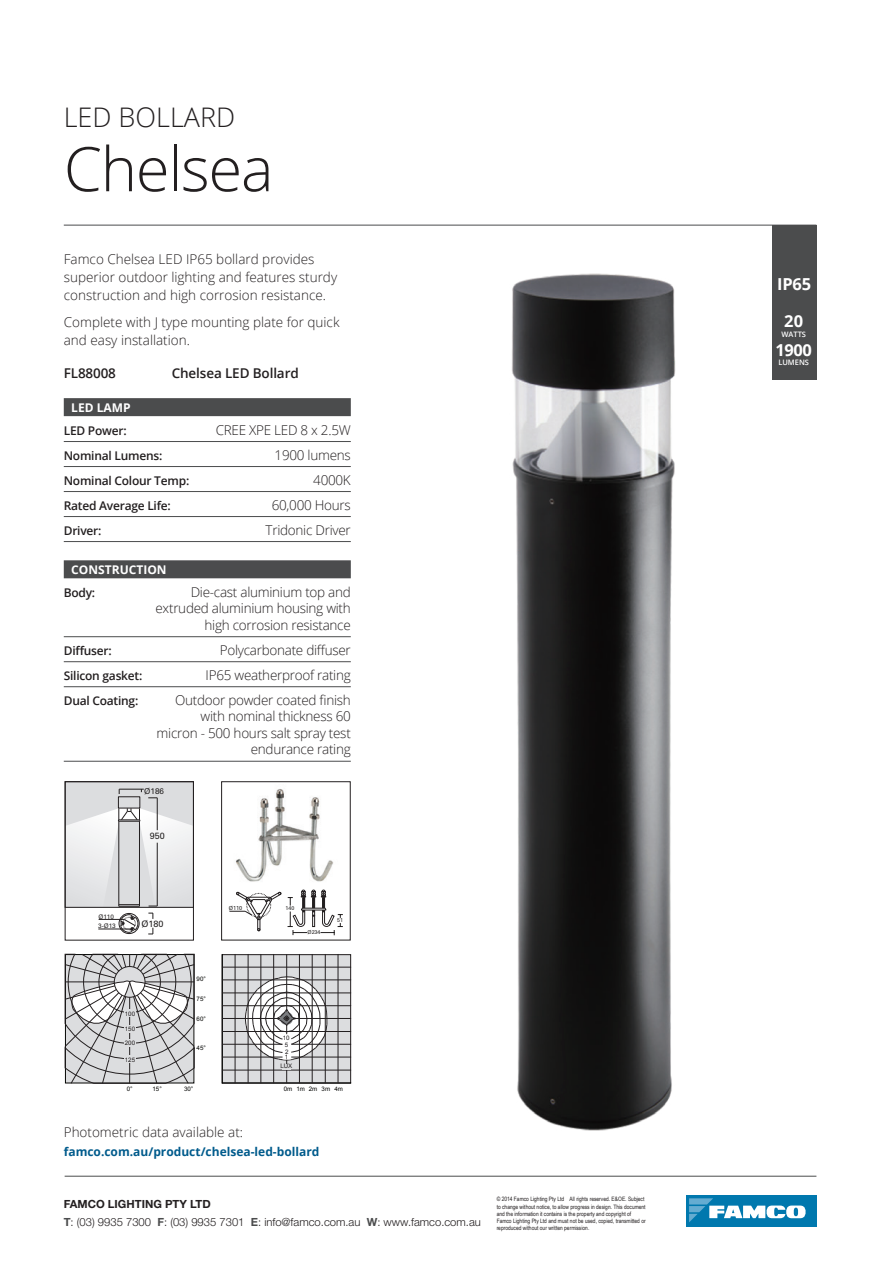
<style>
.page{position:relative;width:893px;height:1263px;background:#fff}
.page>*{position:absolute;margin:0;border:0;box-sizing:border-box;transform-origin:0 0}
.t1{font:300 61.5px "Open Sans";letter-spacing:-.02em;color:#231f20}
.t2{font:300 27px "Open Sans";color:#231f20}
.t3{font:700 16.5px "Open Sans";letter-spacing:-.02em;color:#fff}
.t4{font:300 13.5px/16.5px "Open Sans";letter-spacing:-.02em;color:#231f20;text-align:right}
.t5{font:300 13.5px/18px "Open Sans";color:#231f20}
.t6{font:600 13.5px "Open Sans";letter-spacing:-.01em;color:#231f20}
.t7{font:600 12px "Open Sans";letter-spacing:-.02em;color:#231f20}
.t8{font:700 12px "Open Sans";color:#005b8c}
.t9{font:700 12px "Open Sans";color:#fff}
.t10{font:300 11.25px/17.7px "Helvetica Neue LT";color:#231f20}
.t11{font:9px "Zurich BT";color:#211e1e}
.t12{font:8.1px "Zurich BT";color:#211e1e}
.t13{font:600 7.5px "Open Sans";color:#fff}
.t14{font:6.3px/9.3px "Zurich BT";color:#211e1e}
.t15{font:6.15px "Arial";color:#040503}
.t16{font:6.15px/6.1px "Arial";color:#231f20;text-align:center}
.t17{font:6px/7.2px "Arial Narrow";color:#231f20}
.t18{font:5.55px "Zurich BT";color:#211e1e}
.t19{font:5.25px "Zurich BT";color:#211e1e}
.s1{font-weight:700}
.s2{font-weight:700;color:#4b4c4d}
</style>
<div class="page">
<div style="left:772px;top:225px;width:44px;height:154px;background:#4b4c4d"></div>
<hr style="left:64px;top:225px;width:752px;height:1px;background:#4b4c4d">
<div style="left:686px;top:1195px;width:130px;height:31px;background:#0078ae"></div>
<svg style="left:689px;top:1198px;width:117px;height:24px"></svg>
<hr style="left:65px;top:1176px;width:751px;height:1px;background:#4b4c4d">
<div style="left:64px;top:398px;width:287px;height:18px;background:#4b4c4d"></div>
<hr style="left:64px;top:441px;width:287px;height:1px;background:#4b4c4d">
<hr style="left:64px;top:466px;width:287px;height:1px;background:#4b4c4d">
<hr style="left:64px;top:491px;width:287px;height:1px;background:#4b4c4d">
<hr style="left:64px;top:516px;width:287px;height:1px;background:#4b4c4d">
<hr style="left:64px;top:541px;width:287px;height:1px;background:#4b4c4d">
<div style="left:64px;top:560px;width:287px;height:18px;background:#4b4c4d"></div>
<hr style="left:64px;top:636px;width:287px;height:1px;background:#4b4c4d">
<hr style="left:64px;top:661px;width:287px;height:1px;background:#4b4c4d">
<hr style="left:64px;top:686px;width:287px;height:1px;background:#4b4c4d">
<hr style="left:64px;top:761px;width:287px;height:1px;background:#4b4c4d">
<svg style="left:65px;top:954px;width:130px;height:130px;background:#bdbdbe"></svg>
<div style="left:114px;top:966px;width:31px;height:31px;border:1px solid #231f20;border-radius:50%"></div>
<div style="left:124px;top:1025px;width:12px;height:7px;background:#dcdddf"></div>
<div style="left:124px;top:1039px;width:12px;height:8px;background:#dcdddf"></div>
<div style="left:124px;top:1056px;width:12px;height:7px;background:#dcdddf"></div>
<div style="left:124px;top:1010px;width:12px;height:7px;background:#dcdddf"></div>
<img style="left:512px;top:273px;width:164px;height:858px">
<div style="left:65px;top:782px;width:128px;height:125px;background:#dcdddf"></div>
<div style="left:118px;top:796px;width:22px;height:12px;border:1px solid #231f20"></div>
<div style="left:65px;top:781px;width:129px;height:159px;border:1px solid #231f20"></div>
<div style="left:119px;top:913px;width:20px;height:21px;border:1px solid #231f20;border-radius:50%"></div>
<svg style="left:148px;top:928px;width:6px;height:7px"></svg>
<svg style="left:148px;top:913px;width:6px;height:6px"></svg>
<svg style="left:99px;top:914px;width:39px;height:19px"></svg>
<hr style="left:98px;top:929px;width:34px;height:1px;background:#231f20">
<hr style="left:157px;top:798px;width:1px;height:32px;background:#211e1e">
<svg style="left:65px;top:808px;width:128px;height:99px"></svg>
<svg style="left:119px;top:789px;width:38px;height:9px"></svg>
<img style="left:235px;top:789px;width:98px;height:101px">
<div style="left:221px;top:781px;width:130px;height:159px;border:1px solid #231f20"></div>
<svg style="left:288px;top:890px;width:55px;height:45px"></svg>
<svg style="left:229px;top:892px;width:53px;height:39px"></svg>
<div style="left:222px;top:955px;width:129px;height:128px;background:#dcdddf"></div>
<div style="left:222px;top:954px;width:129px;height:130px;border:1px solid #231f20"></div>
<hr style="left:222px;top:1082px;width:129px;height:1px;background:#040503">
<hr style="left:222px;top:954px;width:1px;height:129px;background:#040503">
<hr style="left:222px;top:1018px;width:129px;height:1px;background:#231f20">
<hr style="left:286px;top:955px;width:1px;height:128px;background:#231f20">
<hr style="left:222px;top:1070px;width:129px;height:1px;background:#231f20">
<hr style="left:222px;top:1057px;width:129px;height:1px;background:#231f20">
<hr style="left:222px;top:1044px;width:129px;height:1px;background:#231f20">
<hr style="left:222px;top:1031px;width:129px;height:1px;background:#231f20">
<hr style="left:222px;top:1005px;width:129px;height:1px;background:#231f20">
<hr style="left:222px;top:993px;width:129px;height:1px;background:#231f20">
<hr style="left:222px;top:980px;width:129px;height:1px;background:#231f20">
<hr style="left:338px;top:954px;width:1px;height:129px;background:#231f20">
<hr style="left:222px;top:967px;width:129px;height:1px;background:#231f20">
<hr style="left:235px;top:954px;width:1px;height:129px;background:#231f20">
<hr style="left:248px;top:954px;width:1px;height:129px;background:#231f20">
<hr style="left:261px;top:954px;width:1px;height:129px;background:#231f20">
<hr style="left:273px;top:954px;width:1px;height:129px;background:#231f20">
<hr style="left:299px;top:954px;width:1px;height:129px;background:#231f20">
<hr style="left:312px;top:954px;width:1px;height:129px;background:#231f20">
<hr style="left:325px;top:954px;width:1px;height:129px;background:#231f20">
<svg style="left:245px;top:976px;width:83px;height:85px"></svg>
<div style="left:282px;top:1064px;width:9px;height:5px;background:#dcdddf"></div>
<h2 class="t2" style="left:64px;top:99px;width:168px">LED Bollard</h2>
<h1 class="t1" style="left:64px;top:127px;width:211px">Chelsea</h1>
<p class="t5" style="left:64px;top:250px;width:275px">Famco Chelsea LED IP65 bollard provides superior outdoor lighting and features sturdy construction and high corrosion resistance.</p>
<p class="t5" style="left:64px;top:312px;width:277px">Complete with J type mounting plate for quick and easy installation.</p>
<p class="t6" style="left:64px;top:364px;width:54px">FL88008</p>
<p class="t6" style="left:172px;top:364px;width:128px">Chelsea LED Bollard</p>
<p class="t9" style="left:71px;top:399px;width:61px">LED LAMP</p>
<p class="t7" style="left:64px;top:422px;width:64px">LED Power:</p>
<p class="t4" style="left:216px;top:421px;width:137px">CREE XPE LED 8 x 2.5W</p>
<p class="t7" style="left:64px;top:447px;width:100px">Nominal Lumens:</p>
<p class="t4" style="left:275px;top:446px;width:78px">1900 lumens</p>
<p class="t7" style="left:64px;top:472px;width:127px">Nominal Colour Temp:</p>
<p class="t4" style="left:313px;top:471px;width:39px">4000K</p>
<p class="t7" style="left:64px;top:497px;width:109px">Rated Average Life:</p>
<p class="t4" style="left:272px;top:496px;width:81px">60,000 Hours</p>
<p class="t7" style="left:64px;top:522px;width:39px">Driver:</p>
<p class="t4" style="left:266px;top:521px;width:87px">Tridonic Driver</p>
<p class="t9" style="left:71px;top:561px;width:97px">Construction</p>
<p class="t7" style="left:64px;top:584px;width:33px">Body:</p>
<p class="t4" style="left:155px;top:583px;width:197px">Die-cast aluminium top and extruded aluminium housing with high corrosion resistance</p>
<p class="t7" style="left:64px;top:642px;width:50px">Diffuser:</p>
<p class="t4" style="left:220px;top:641px;width:133px">Polycarbonate diffuser</p>
<p class="t7" style="left:64px;top:667px;width:80px">Silicon gasket:</p>
<p class="t4" style="left:206px;top:666px;width:147px">IP65 weatherproof rating</p>
<p class="t7" style="left:64px;top:692px;width:76px">Dual Coating:</p>
<p class="t4" style="left:157px;top:691px;width:196px">Outdoor powder coated finish with nominal thickness 60 micron - 500 hours salt spray test endurance rating</p>
<p class="t12" style="left:144px;top:786px;width:21px">Ø186</p>
<p class="t11" style="left:150px;top:831px;width:16px">950</p>
<p class="t14" style="left:98px;top:912px;width:19px">Ø110<br>3-Ø13</p>
<p class="t11" style="left:141px;top:918px;width:24px">Ø180</p>
<p class="t18" style="left:229px;top:904px;width:15px">Ø110</p>
<p class="t19" style="left:286px;top:905px;width:10px">140</p>
<p class="t19" style="left:308px;top:929px;width:14px">Ø234</p>
<p class="t19" style="left:337px;top:917px;width:7px">51</p>
<p class="t15" style="left:197px;top:975px;width:11px">90°</p>
<p class="t16" style="left:125px;top:1011px;width:12px">100</p>
<p class="t16" style="left:125px;top:1026px;width:12px">150</p>
<p class="t16" style="left:125px;top:1040px;width:12px">200</p>
<p class="t16" style="left:125px;top:1057px;width:12px">125</p>
<p class="t15" style="left:197px;top:994px;width:11px">75°</p>
<p class="t15" style="left:197px;top:1014px;width:11px">60°</p>
<p class="t15" style="left:197px;top:1044px;width:11px">45°</p>
<p class="t15" style="left:127px;top:1085px;width:7px">0°</p>
<p class="t15" style="left:153px;top:1085px;width:11px">15°</p>
<p class="t15" style="left:184px;top:1085px;width:11px">30°</p>
<p class="t16" style="left:283px;top:1035px;width:8px">10<br>5</p>
<p class="t16" style="left:285px;top:1049px;width:5px;line-height:5.6px;text-align:left">2<br>1</p>
<p class="t16" style="left:280px;top:1063px;width:14px">LUX</p>
<p class="t15" style="left:284px;top:1085px;width:61px">0m 1m 2m 3m 4m</p>
<p class="t5" style="left:64px;top:1123px;width:181px">Photometric data available at:</p>
<p class="t8" style="left:64px;top:1143px;width:257px">famco.com.au/product/chelsea-led-bollard</p>
<p class="t10" style="left:64px;top:1195px;width:419px"><span class="s1">FAMCO LIGHTING PTY LTD<br></span><span class="s2">T</span>: (03) 9935 7300 <span class="s2">F</span>: (03) 9935 7301 <span class="s2">E</span>: info@famco.com.au <span class="s2">W</span>: www.famco.com.au</p>
<p class="t17" style="left:497px;top:1195px;width:151px">© 2014 Famco Lighting Pty Ltd All rights reserved. E&amp;OE. Subject to change without notice, to allow progress in design. This document and the information it contains is the property and copyright of Famco Lighting Pty Ltd and must not be used, copied, transmitted or reproduced without our written permission.</p>
<p class="t3" style="left:777px;top:272px;width:36px">I P65</p>
<p class="t3" style="left:784px;top:309px;width:20px">20</p>
<p class="t13" style="left:781px;top:329px;width:26px">Watts</p>
<p class="t3" style="left:775px;top:338px;width:38px">1900</p>
<p class="t13" style="left:778px;top:358px;width:32px">Lumens</p>
</div>
